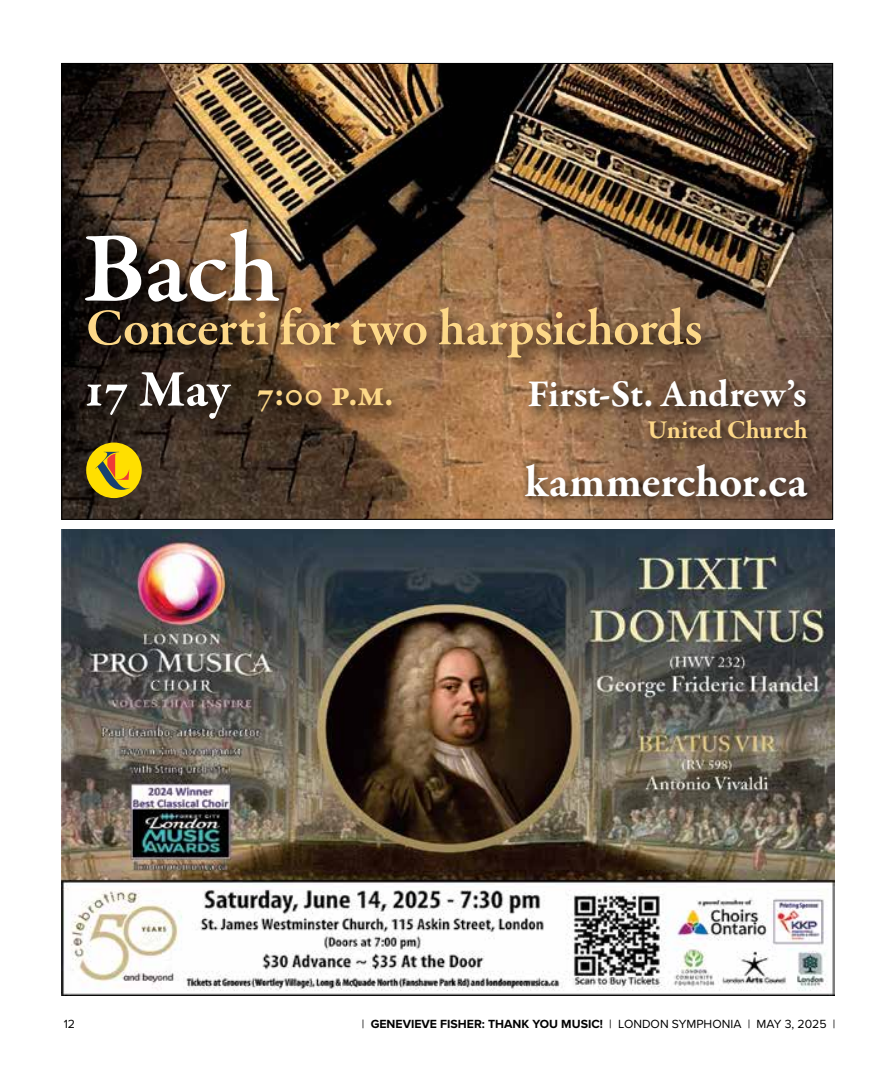
<style>
.page{position:relative;width:882px;height:1071px;background:#fff}
.page>*{position:absolute;margin:0;border:0;box-sizing:border-box;transform-origin:0 0}
.t1{font:600 101.5px "Garamond Premr Pro";color:#fff}
.t2{font:600 52.5px "Garamond Premr Pro";letter-spacing:-.01em;color:#fdd888}
.t3{font:700 45.5px "Garamond Premr Pro";letter-spacing:-.005em;color:#fff}
.t4{font:700 38.85px "Garamond Premr Pro";color:#fff}
.t5{font:700 36.75px "Garamond Premr Pro";color:#fdd888}
.t6{font:700 26.25px "Garamond Premr Pro";letter-spacing:-.005em;color:#fdd888}
.t7{font:700 12.25px "Proxima Nova";color:#000}
.t8{font:12.25px "Proxima Nova";color:#000}
.s1{font-size:52.5px;color:#fff}
.s2{font-weight:400}
</style>
<div class="page">
<img style="left:63px;top:65px;width:768px;height:453px">
<div style="left:80px;top:224px;width:641px;height:154px;background:#000;opacity:.75"></div>
<div style="left:82px;top:367px;width:330px;height:72px;background:#000;opacity:.75"></div>
<div style="left:525px;top:375px;width:293px;height:76px;background:#000;opacity:.75"></div>
<div style="left:520px;top:459px;width:297px;height:48px;background:#000;opacity:.75"></div>
<div style="left:86px;top:443px;width:56px;height:55px;background:#ffdf00;border-radius:50%"></div>
<svg style="left:93px;top:450px;width:39px;height:42px"></svg>
<img style="left:61px;top:529px;width:774px;height:467px">
<h1 class="t1" style="left:83px;top:207px;width:199px">Bach</h1>
<h2 class="t2" style="left:86px;top:296px;width:618px">Concerti for two harpsichords</h2>
<h3 class="t5" style="left:84px;top:372px;width:311px"><span class="s1">17 May</span> 7:00 p.m.</h3>
<h3 class="t4" style="left:528px;top:371px;width:281px">First-St. Andrew’s</h3>
<h3 class="t6" style="left:648px;top:414px;width:162px">United Church</h3>
<h3 class="t3" style="left:525px;top:454px;width:284px">kammerchor.ca</h3>
<p class="t8" style="left:64px;top:1015px;width:13px">12</p>
<p class="t7" style="left:362px;top:1015px;width:475px"><span class="s2">|</span> GENEVIEVE FISHER: THANK YOU MUSIC! <span class="s2">| LONDON SYMPHONIA | MAY 3, 2025 |</span></p>
</div>
